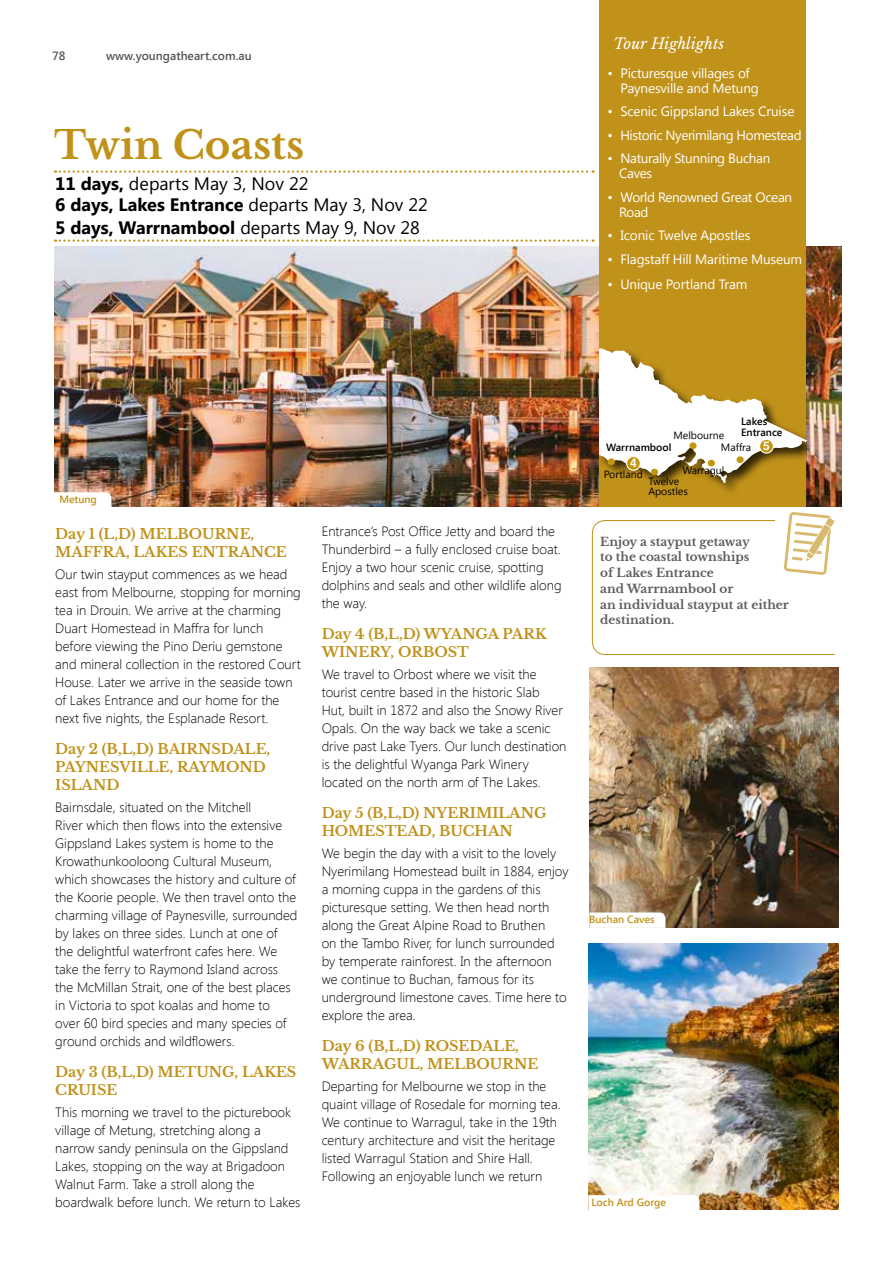
<style>
.page{position:relative;width:893px;height:1263px;background:#fff}
.page>*{position:absolute;margin:0;border:0;box-sizing:border-box;transform-origin:0 0}
.t1{font:700 39px "Libre Baskerville";color:#c1921a}
.t2{font:18px/21.6px "Segoe UI";color:#000}
.t3{font:italic 15px "Libre Baskerville";color:#fff}
.t4{font:700 14.25px/18px "Libre Baskerville";color:#c1921a}
.t5{font:300 13.5px/18px "Segoe UI";color:#000}
.t6{font:13.5px/15px "Segoe UI";letter-spacing:-.01em;color:#fff}
.t7{font:13.5px "Segoe UI";letter-spacing:-.03em;color:#fff}
.t8{font:700 12px/15.8px "Libre Baskerville";color:#5c5d5d}
.t9{font:600 12px "Segoe UI";color:#565655}
.t10{font:700 12px "Helvetica LT Std";color:#fff}
.t11{font:10.5px/22.5px "Segoe UI";color:#000}
.t12{font:600 10.5px "Segoe UI";color:#c1921a}
.t13{font:600 10.5px/10.5px "Segoe UI";color:#000}
.s1{font-weight:700}
</style>
<div class="page">
<img style="left:54px;top:247px;width:787px;height:259px">
<svg style="left:55px;top:170px;width:539px;height:3px"></svg>
<svg style="left:55px;top:239px;width:539px;height:3px"></svg>
<div style="left:599px;top:0;width:207px;height:506px;background:#c1921a"></div>
<svg style="left:592px;top:512px;width:243px;height:143px"></svg>
<img style="left:589px;top:668px;width:249px;height:259px">
<img style="left:588px;top:944px;width:250px;height:265px">
<svg style="left:54px;top:492px;width:57px;height:14px"></svg>
<svg style="left:588px;top:1195px;width:111px;height:15px"></svg>
<svg style="left:589px;top:912px;width:76px;height:16px"></svg>
<svg style="left:599px;top:348px;width:207px;height:135px"></svg>
<div style="left:737px;top:456px;width:7px;height:7px;background:#c5950b;border-radius:50%"></div>
<div style="left:708px;top:460px;width:7px;height:6px;background:#c5950b;border-radius:50%"></div>
<div style="left:651px;top:469px;width:7px;height:6px;background:#c5950b;border-radius:50%"></div>
<div style="left:608px;top:458px;width:7px;height:7px;background:#c5950b;border-radius:50%"></div>
<div style="left:760px;top:439px;width:13px;height:14px;background:#c5950b;border-radius:50%"></div>
<div style="left:759px;top:439px;width:15px;height:15px;border:1px solid #fff;border-radius:50%"></div>
<div style="left:627px;top:456px;width:13px;height:14px;background:#c5950b;border-radius:50%"></div>
<div style="left:626px;top:456px;width:15px;height:15px;border:1px solid #fff;border-radius:50%"></div>
<div style="left:689px;top:442px;width:8px;height:7px;background:#c5950b;border-radius:50%"></div>
<p class="t9" style="left:52px;top:47px;width:15px">78</p>
<p class="t9" style="left:106px;top:47px;width:147px">www.youngatheart.com.au</p>
<h1 class="t1" style="left:54px;top:121px;width:252px">Twin Coasts</h1>
<h2 class="t2" style="left:55px;top:172px;width:374px"><span class="s1">11 days,</span> departs May 3, Nov 22<br><span class="s1">6 days, Lakes Entrance</span> departs May 3, Nov 22<br><span class="s1">5 days, Warrnambool</span> departs May 9, Nov 28</h2>
<p class="t3" style="left:613px;top:34px;width:112px">Tour Highlights</p>
<p class="t6" style="left:620px;top:65px;width:140px;text-indent:-13px">• Picturesque villages of<br>Paynesville and Metung</p>
<p class="t6" style="left:608px;top:103px;width:188px">• Scenic Gippsland Lakes Cruise</p>
<p class="t7" style="left:608px;top:125px;width:196px">• Historic Nyerimilang Homestead</p>
<p class="t6" style="left:619px;top:150px;width:153px;text-indent:-12px">• Naturally Stunning Buchan<br>Caves</p>
<p class="t6" style="left:619px;top:189px;width:174px;text-indent:-12px">• World Renowned Great Ocean<br>Road</p>
<p class="t6" style="left:608px;top:227px;width:144px">• Iconic Twelve Apostles</p>
<p class="t6" style="left:608px;top:251px;width:196px">• Flagstaff Hill Maritime Museum</p>
<p class="t6" style="left:608px;top:276px;width:141px">• Unique Portland Tram</p>
<p class="t12" style="left:59px;top:492px;width:39px">Metung</p>
<p class="t4" style="left:55px;top:525px;width:233px">Day 1 (L,D) MELBOURNE,<br>MAFFRA, LAKES ENTRANCE</p>
<p class="t5" style="left:55px;top:565px;width:247px">Our twin stayput commences as we head east from Melbourne, stopping for morning tea in Drouin. We arrive at the charming Duart Homestead in Maffra for lunch before viewing the Pino Deriu gemstone and mineral collection in the restored Court House. Later we arrive in the seaside town of Lakes Entrance and our home for the next five nights, the Esplanade Resort.</p>
<p class="t4" style="left:55px;top:740px;width:217px">Day 2 (B,L,D) BAIRNSDALE,<br>PAYNESVILLE, RAYMOND<br>ISLAND</p>
<p class="t5" style="left:55px;top:798px;width:244px">Bairnsdale, situated on the Mitchell<br>River which then flows into the extensive Gippsland Lakes system is home to the Krowathunkooloong Cultural Museum, which showcases the history and culture of the Koorie people. We then travel onto the charming village of Paynesville, surrounded by lakes on three sides. Lunch at one of the delightful waterfront cafes here. We take the ferry to Raymond Island across the McMillan Strait, one of the best places in Victoria to spot koalas and home to over 60 bird species and many species of ground orchids and wildflowers.</p>
<p class="t4" style="left:55px;top:1063px;width:243px">Day 3 (B,L,D) METUNG, LAKES<br>CRUISE</p>
<p class="t5" style="left:55px;top:1103px;width:247px">This morning we travel to the picturebook village of Metung, stretching along a narrow sandy peninsula on the Gippsland Lakes, stopping on the way at Brigadoon Walnut Farm. Take a stroll along the boardwalk before lunch. We return to Lakes</p>
<p class="t5" style="left:322px;top:522px;width:241px">Entrance’s Post Office Jetty and board the Thunderbird – a fully enclosed cruise boat.<br>Enjoy a two hour scenic cruise, spotting dolphins and seals and other wildlife along the way.</p>
<p class="t4" style="left:322px;top:625px;width:227px">Day 4 (B,L,D) WYANGA PARK<br>WINERY, ORBOST</p>
<p class="t5" style="left:322px;top:665px;width:246px">We travel to Orbost where we visit the tourist centre based in the historic Slab Hut, built in 1872 and also the Snowy River Opals. On the way back we take a scenic drive past Lake Tyers. Our lunch destination is the delightful Wyanga Park Winery located on the north arm of The Lakes.</p>
<p class="t4" style="left:322px;top:804px;width:226px">Day 5 (B,L,D) NYERIMILANG<br>HOMESTEAD, BUCHAN</p>
<p class="t5" style="left:322px;top:844px;width:248px">We begin the day with a visit to the lovely Nyerimilang Homestead built in 1884, enjoy a morning cuppa in the gardens of this picturesque setting. We then head north along the Great Alpine Road to Bruthen<br>on the Tambo River, for lunch surrounded by temperate rainforest. In the afternoon we continue to Buchan, famous for its underground limestone caves. Time here to explore the area.</p>
<p class="t4" style="left:322px;top:1037px;width:218px">Day 6 (B,L,D) ROSEDALE,<br>WARRAGUL, MELBOURNE</p>
<p class="t5" style="left:322px;top:1077px;width:241px">Departing for Melbourne we stop in the quaint village of Rosedale for morning tea.<br>We continue to Warragul, take in the 19th century architecture and visit the heritage listed Warragul Station and Shire Hall.<br>Following an enjoyable lunch we return</p>
<p class="t13" style="left:741px;top:416px;width:43px">Lakes<br>Entrance</p>
<p class="t11" style="left:682px;top:436px;width:70px;text-indent:39px">Maffra<br>Warragul</p>
<p class="t11" style="left:673px;top:423px;width:52px">Melbourne</p>
<p class="t10" style="left:763px;top:439px;width:8px">5</p>
<p class="t13" style="left:606px;top:442px;width:67px">Warrnambool</p>
<p class="t11" style="left:648px;top:475px;width:41px;line-height:10.5px">Twelve<br>Apostles</p>
<p class="t10" style="left:630px;top:456px;width:8px">4</p>
<p class="t11" style="left:604px;top:462px;width:41px">Portland</p>
<p class="t8" style="left:600px;top:533px;width:190px">Enjoy a stayput getaway<br>to the coastal townships<br>of Lakes Entrance<br>and Warrnambool or<br>an individual stayput at either destination.</p>
<p class="t12" style="left:589px;top:912px;width:67px">Buchan Caves</p>
<p class="t12" style="left:591px;top:1195px;width:76px">Loch Ard Gorge</p>
</div>
